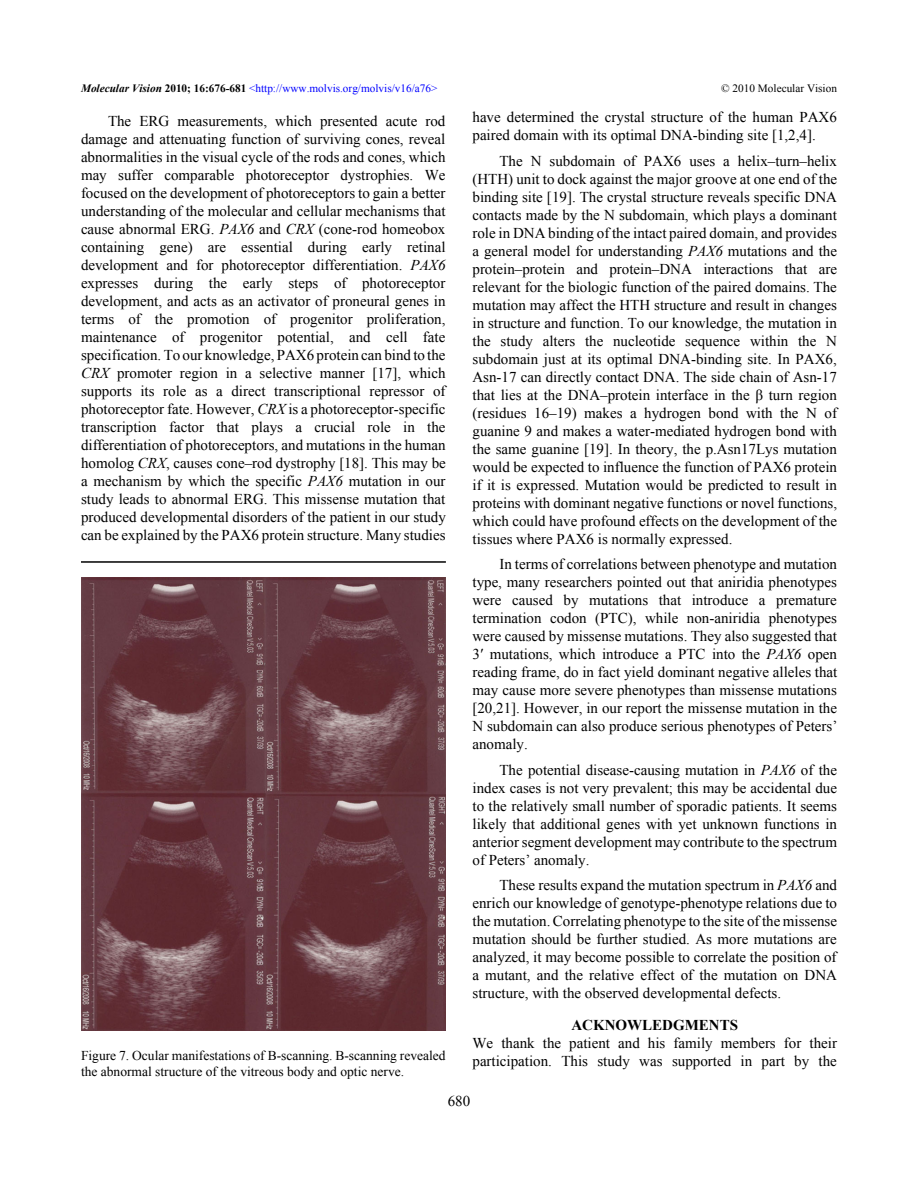
<style>
.page{position:relative;width:918px;height:1188px;background:#fff}
.page>*{position:absolute;margin:0;border:0;box-sizing:border-box;transform-origin:0 0}
.t1{font:15px/18px "Times New Roman";color:#000;text-align:justify}
.t2{font:700 15px "Times New Roman";color:#000}
.t3{font:13.5px/16.2px "Times New Roman";color:#000}
.t4{font:11.25px "Times New Roman";color:#00f}
.t5{font:11.25px "Times New Roman";color:#000}
.s1{font-weight:700;font-style:italic;color:#000}
.s2{font-weight:700;color:#000}
.s3{font-style:italic}
</style>
<div class="page">
<hr style="left:81px;top:561px;width:365px;height:2px;background:#000">
<img style="left:81px;top:578px;width:365px;height:452px">
<p class="t4" style="left:81px;top:82px;width:358px"><span class="s1">Molecular Vision</span> <span class="s2">2010; 16:676-681</span> &lt;http://www.molvis.org/molvis/v16/a76&gt;</p>
<p class="t5" style="left:721px;top:82px;width:117px">© 2010 Molecular Vision</p>
<p class="t1" style="left:81px;top:112px;width:366px;text-indent:27px">The ERG measurements, which presented acute rod damage and attenuating function of surviving cones, reveal abnormalities in the visual cycle of the rods and cones, which may suffer comparable photoreceptor dystrophies. We focused on the development of photoreceptors to gain a better understanding of the molecular and cellular mechanisms that cause abnormal ERG. <span class="s3">PAX6</span> and <span class="s3">CRX</span> (cone-rod homeobox containing gene) are essential during early retinal development and for photoreceptor differentiation. <span class="s3">PAX6 </span>expresses during the early steps of photoreceptor development, and acts as an activator of proneural genes in terms of the promotion of progenitor proliferation, maintenance of progenitor potential, and cell fate specification. To our knowledge, PAX6 protein can bind to the <span class="s3">CRX</span> promoter region in a selective manner [17], which supports its role as a direct transcriptional repressor of photoreceptor fate. However, <span class="s3">CRX</span> is a photoreceptor-specific transcription factor that plays a crucial role in the differentiation of photoreceptors, and mutations in the human homolog <span class="s3">CRX</span>, causes cone–rod dystrophy [18]. This may be a mechanism by which the specific <span class="s3">PAX6</span> mutation in our study leads to abnormal ERG. This missense mutation that produced developmental disorders of the patient in our study can be explained by the PAX6 protein structure. Many studies</p>
<p class="t3" style="left:81px;top:1048px;width:366px">Figure 7. Ocular manifestations of B-scanning. B-scanning revealed the abnormal structure of the vitreous body and optic nerve.</p>
<p class="t1" style="left:472px;top:108px;width:366px">have determined the crystal structure of the human PAX6 paired domain with its optimal DNA-binding site [1,2,4].</p>
<p class="t1" style="left:472px;top:151px;width:366px;text-indent:27px">The N subdomain of PAX6 uses a helix–turn–helix (HTH) unit to dock against the major groove at one end of the binding site [19]. The crystal structure reveals specific DNA contacts made by the N subdomain, which plays a dominant role in DNA binding of the intact paired domain, and provides a general model for understanding <span class="s3">PAX6</span> mutations and the protein–protein and protein–DNA interactions that are relevant for the biologic function of the paired domains. The mutation may affect the HTH structure and result in changes in structure and function. To our knowledge, the mutation in the study alters the nucleotide sequence within the N subdomain just at its optimal DNA-binding site. In PAX6, Asn-17 can directly contact DNA. The side chain of Asn-17 that lies at the DNA–protein interface in the β turn region (residues 16–19) makes a hydrogen bond with the N of guanine 9 and makes a water-mediated hydrogen bond with the same guanine [19]. In theory, the p.Asn17Lys mutation would be expected to influence the function of PAX6 protein if it is expressed. Mutation would be predicted to result in proteins with dominant negative functions or novel functions, which could have profound effects on the development of the tissues where PAX6 is normally expressed.</p>
<p class="t1" style="left:472px;top:555px;width:366px;text-indent:27px">In terms of correlations between phenotype and mutation type, many researchers pointed out that aniridia phenotypes were caused by mutations that introduce a premature termination codon (PTC), while non-aniridia phenotypes were caused by missense mutations. They also suggested that 3′ mutations, which introduce a PTC into the <span class="s3">PAX6</span> open reading frame, do in fact yield dominant negative alleles that may cause more severe phenotypes than missense mutations [20,21]. However, in our report the missense mutation in the N subdomain can also produce serious phenotypes of Peters’ anomaly.</p>
<p class="t1" style="left:472px;top:760px;width:366px;text-indent:27px">The potential disease-causing mutation in <span class="s3">PAX6</span> of the index cases is not very prevalent; this may be accidental due to the relatively small number of sporadic patients. It seems likely that additional genes with yet unknown functions in anterior segment development may contribute to the spectrum of Peters’ anomaly.</p>
<p class="t1" style="left:472px;top:876px;width:366px;text-indent:27px">These results expand the mutation spectrum in <span class="s3">PAX6</span> and enrich our knowledge of genotype-phenotype relations due to the mutation. Correlating phenotype to the site of the missense mutation should be further studied. As more mutations are analyzed, it may become possible to correlate the position of a mutant, and the relative effect of the mutation on DNA structure, with the observed developmental defects.</p>
<p class="t2" style="left:571px;top:1016px;width:168px">ACKNOWLEDGMENTS</p>
<p class="t1" style="left:472px;top:1033px;width:366px">We thank the patient and his family members for their participation. This study was supported in part by the</p>
<p class="t1" style="left:448px;top:1092px;width:24px">680</p>
</div>
